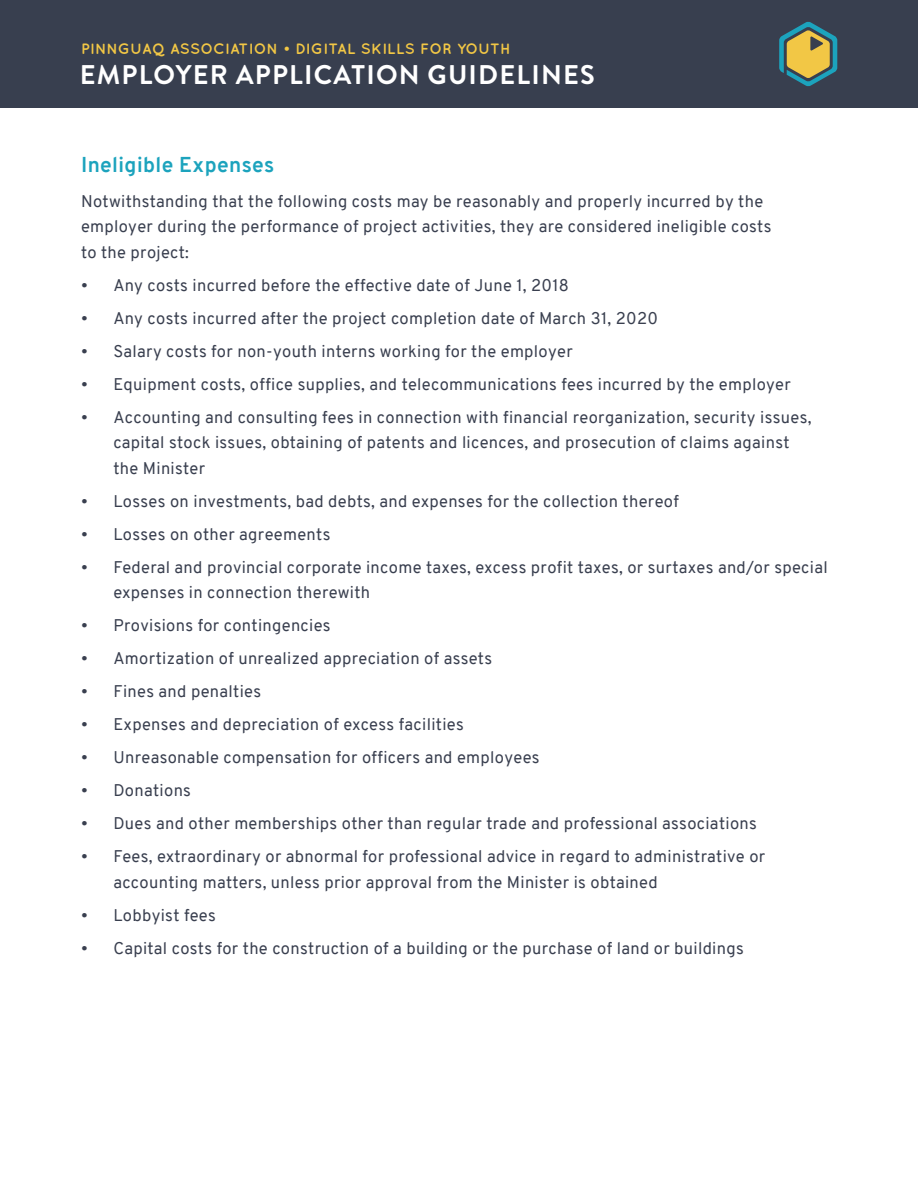
<style>
.page{position:relative;width:918px;height:1188px;background:#fff}
.page>*{position:absolute;margin:0;border:0;box-sizing:border-box;transform-origin:0 0}
.t1{font:700 27px "Brandon Grotesque";letter-spacing:.045em;color:#fff}
.t2{font:700 21px "Overpass";letter-spacing:.02em;color:#1ca3bd}
.t3{font:16.5px/25.5px "Overpass";letter-spacing:.02em;color:#393f4f}
.t4{font:700 15px "Quicksand";letter-spacing:.025em;color:#f2c745}
</style>
<div class="page">
<div style="left:0;top:0;width:918px;height:108px;background:#383f4f"></div>
<svg style="left:779px;top:22px;width:58px;height:64px"></svg>
<p class="t4" style="left:81px;top:40px;width:431px">PINNGUAQ ASSOCIATION • DIGITAL SKILLS FOR YOUTH</p>
<h1 class="t1" style="left:80px;top:56px;width:517px">EMPLOYER APPLICATION GUIDELINES</h1>
<p class="t2" style="left:81px;top:150px;width:195px">Ineligible Expenses</p>
<p class="t3" style="left:81px;top:188px;width:692px">Notwithstanding that the following costs may be reasonably and properly incurred by the employer during the performance of project activities, they are considered ineligible costs to the project:</p>
<p class="t3" style="left:81px;top:272px;width:490px">• Any costs incurred before the effective date of June 1, 2018</p>
<p class="t3" style="left:81px;top:305px;width:579px">• Any costs incurred after the project completion date of March 31, 2020</p>
<p class="t3" style="left:81px;top:338px;width:493px">• Salary costs for non-youth interns working for the employer</p>
<p class="t3" style="left:81px;top:371px;width:711px">• Equipment costs, office supplies, and telecommunications fees incurred by the employer</p>
<p class="t3" style="left:113px;top:404px;width:700px;text-indent:-32px">• Accounting and consulting fees in connection with financial reorganization, security issues, capital stock issues, obtaining of patents and licences, and prosecution of claims against the Minister</p>
<p class="t3" style="left:81px;top:488px;width:599px">• Losses on investments, bad debts, and expenses for the collection thereof</p>
<p class="t3" style="left:81px;top:521px;width:251px">• Losses on other agreements</p>
<p class="t3" style="left:113px;top:554px;width:716px;text-indent:-32px">• Federal and provincial corporate income taxes, excess profit taxes, or surtaxes and/or special expenses in connection therewith</p>
<p class="t3" style="left:81px;top:613px;width:251px">• Provisions for contingencies</p>
<p class="t3" style="left:81px;top:646px;width:413px">• Amortization of unrealized appreciation of assets</p>
<p class="t3" style="left:81px;top:679px;width:182px">• Fines and penalties</p>
<p class="t3" style="left:81px;top:712px;width:384px">• Expenses and depreciation of excess facilities</p>
<p class="t3" style="left:81px;top:745px;width:460px">• Unreasonable compensation for officers and employees</p>
<p class="t3" style="left:81px;top:778px;width:112px">• Donations</p>
<p class="t3" style="left:81px;top:811px;width:677px">• Dues and other memberships other than regular trade and professional associations</p>
<p class="t3" style="left:113px;top:844px;width:653px;text-indent:-32px">• Fees, extraordinary or abnormal for professional advice in regard to administrative or accounting matters, unless prior approval from the Minister is obtained</p>
<p class="t3" style="left:81px;top:902px;width:136px">• Lobbyist fees</p>
<p class="t3" style="left:81px;top:935px;width:664px">• Capital costs for the construction of a building or the purchase of land or buildings</p>
</div>
